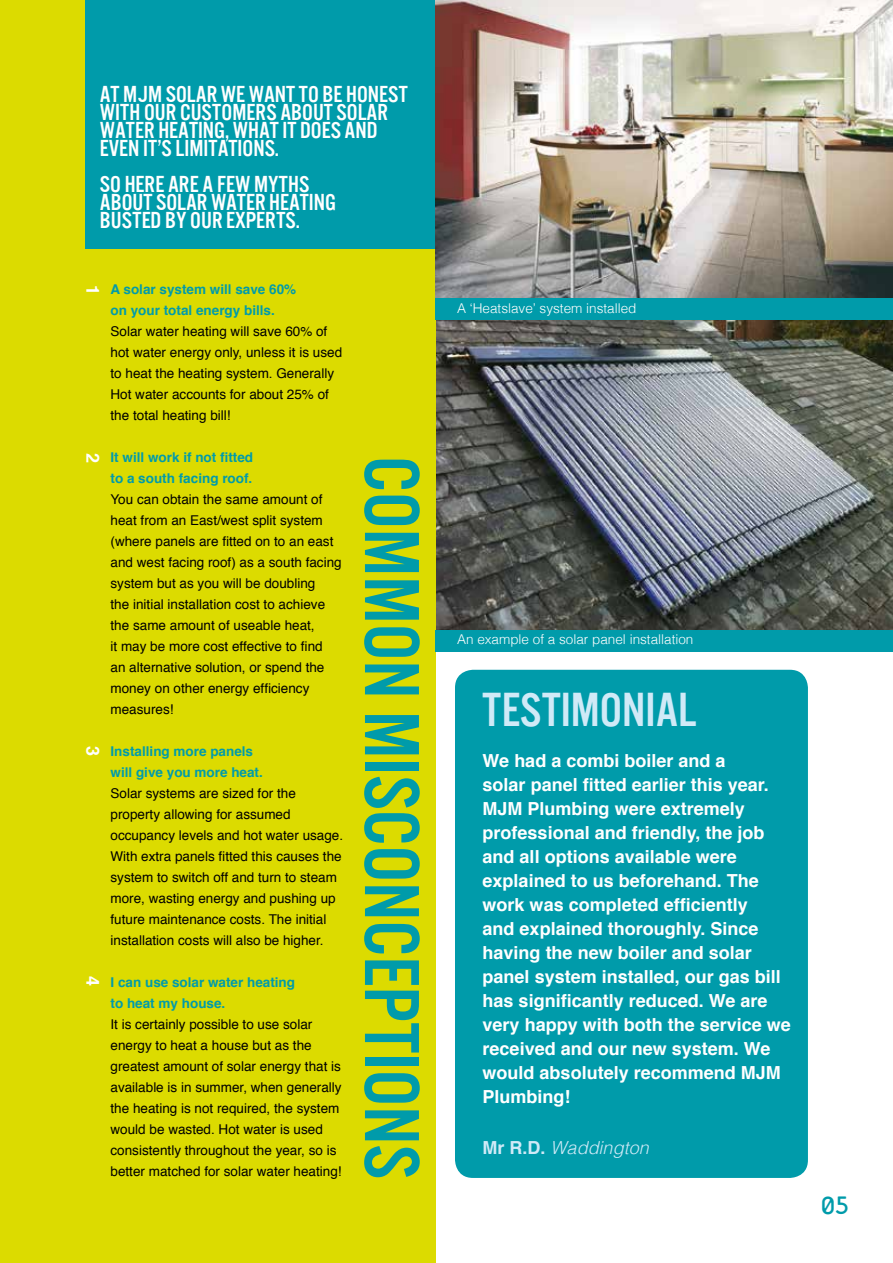
<style>
.page{position:relative;width:893px;height:1263px;background:#fff}
.page>*{position:absolute;margin:0;border:0;box-sizing:border-box;transform-origin:0 0}
.t1{font:81px "U.S.101";color:#009baa}
.t2{font:49.5px "U.S.101";color:#d0eaf7}
.t3{font:25.5px "Sci Fly Sans";color:#009baa}
.t4{font:24px/18px "U.S.101";color:#fff}
.t5{font:700 18px/24px "Helvetica";color:#fff}
.t6{font:italic 300 18px "Helvetica";color:#d0eaf7}
.t7{font:13.5px/21px "Helvetica";color:#000}
.t8{font:700 13.5px/21px "Helvetica";color:#009baa}
.t9{font:300 13.5px "Helvetica";color:#fff}
.s1{font-weight:700;font-style:normal}
</style>
<div class="page">
<img style="left:436px;top:320px;width:457px;height:310px">
<div style="left:0;top:0;width:436px;height:1263px;background:#dcdb00"></div>
<div style="left:85px;top:0;width:351px;height:249px;background:#009baa"></div>
<div style="left:436px;top:630px;width:457px;height:22px;background:#009baa"></div>
<div style="left:455px;top:670px;width:353px;height:508px;background:#009baa;border-radius:18px"></div>
<img style="left:436px;top:0;width:457px;height:299px">
<div style="left:436px;top:299px;width:457px;height:21px;background:#009baa"></div>
<h3 class="t4" style="left:100px;top:85px;width:309px">AT MJM SOLAR WE WANT TO BE HONEST<br>WITH OUR CUSTOMERS ABOUT SOLAR<br>WATER HEATING, WHAT IT DOES AND<br>EVEN IT’S LIMITATIONS.</h3>
<h3 class="t4" style="left:100px;top:175px;width:238px">SO HERE ARE A FEW MYTHS<br>ABOUT SOLAR WATER HEATING<br>BUSTED BY OUR EXPERTS.</h3>
<h3 class="t5" style="left:105px;top:285px;width:12px;rotate:90deg">1</h3>
<h3 class="t5" style="left:105px;top:453px;width:12px;rotate:90deg">2</h3>
<h3 class="t5" style="left:105px;top:746px;width:12px;rotate:90deg">3</h3>
<h3 class="t5" style="left:105px;top:976px;width:12px;rotate:90deg">4</h3>
<p class="t8" style="left:111px;top:279px;width:187px">A solar system will save 60% on your total energy bills.</p>
<p class="t7" style="left:111px;top:321px;width:233px">Solar water heating will save 60% of hot water energy only, unless it is used to heat the heating system. Generally Hot water accounts for about 25% of the total heating bill!</p>
<p class="t8" style="left:111px;top:447px;width:144px">It will work if not fitted to a south facing roof.</p>
<p class="t7" style="left:111px;top:489px;width:233px">You can obtain the same amount of heat from an East/west split system (where panels are fitted on to an east and west facing roof) as a south facing system but as you will be doubling<br>the initial installation cost to achieve the same amount of useable heat,<br>it may be more cost effective to find<br>an alternative solution, or spend the money on other energy efficiency measures!</p>
<p class="t8" style="left:111px;top:741px;width:154px">Installing more panels will give you more heat.</p>
<p class="t7" style="left:111px;top:783px;width:234px">Solar systems are sized for the property allowing for assumed occupancy levels and hot water usage.<br>With extra panels fitted this causes the system to switch off and turn to steam more, wasting energy and pushing up future maintenance costs. The initial installation costs will also be higher.</p>
<p class="t8" style="left:111px;top:972px;width:186px">I can use solar water heating to heat my house.</p>
<p class="t7" style="left:111px;top:1014px;width:233px">It is certainly possible to use solar energy to heat a house but as the greatest amount of solar energy that is available is in summer, when generally the heating is not required, the system would be wasted. Hot water is used consistently throughout the year, so is better matched for solar water heating!</p>
<h1 class="t1" style="left:435px;top:456px;width:724px;rotate:90deg">COMMON MISCONCEPTIONS</h1>
<p class="t9" style="left:457px;top:296px;width:181px">A ‘Heatslave’ system installed</p>
<p class="t9" style="left:457px;top:628px;width:238px">An example of a solar panel installation</p>
<h2 class="t2" style="left:483px;top:684px;width:215px">TESTIMONIAL</h2>
<p class="t5" style="left:483px;top:749px;width:310px">We had a combi boiler and a<br>solar panel fitted earlier this year.<br>MJM Plumbing were extremely professional and friendly, the job and all options available were explained to us beforehand. The work was completed efficiently<br>and explained thoroughly. Since having the new boiler and solar panel system installed, our gas bill has significantly reduced. We are very happy with both the service we received and our new system. We would absolutely recommend MJM<br>Plumbing!</p>
<h3 class="t6" style="left:483px;top:1132px;width:168px"><span class="s1">Mr R.D.</span> Waddington</h3>
<h3 class="t3" style="left:821px;top:1191px;width:31px">05</h3>
</div>
